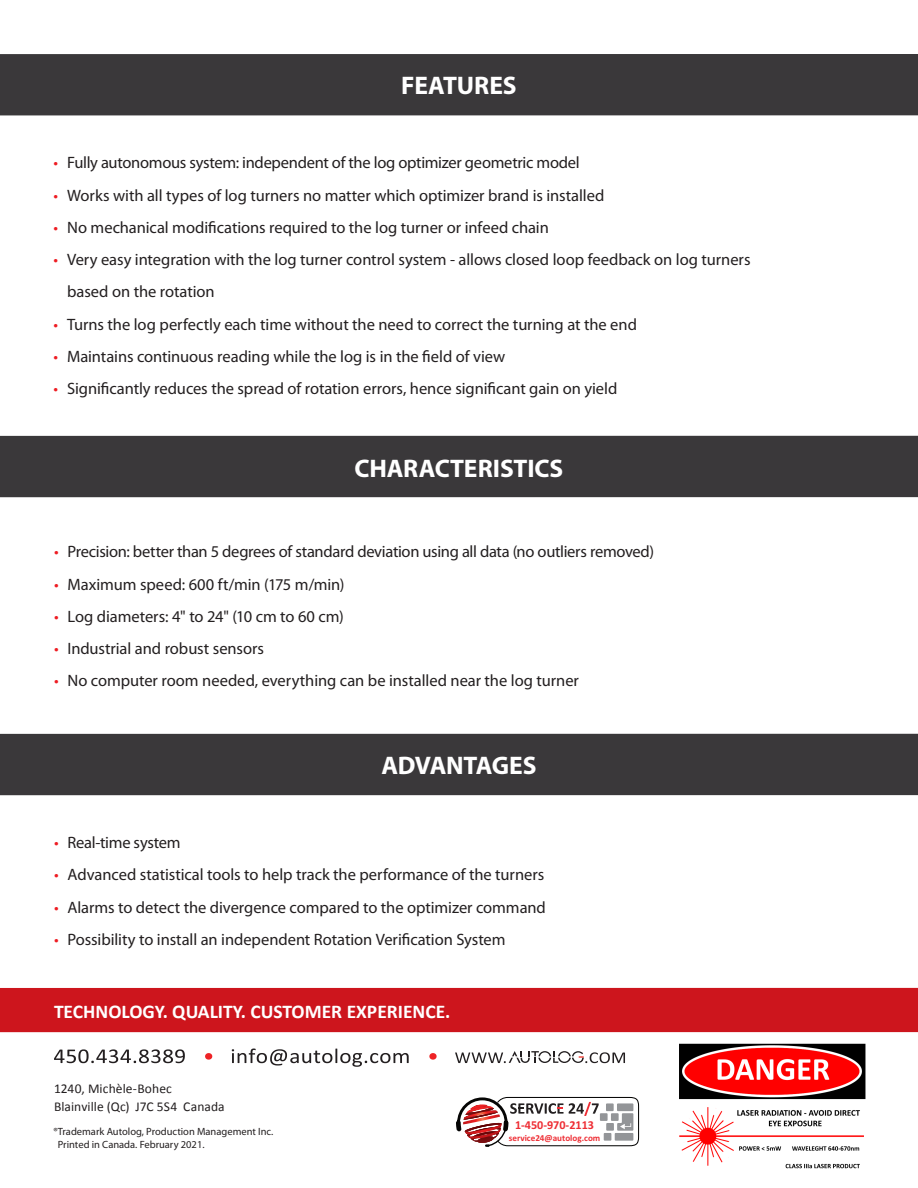
<style>
.page{position:relative;width:918px;height:1188px;background:#fff}
.page>*{position:absolute;margin:0;border:0;box-sizing:border-box;transform-origin:0 0}
.t1{font:700 25.5px "Myriad Pro";letter-spacing:-.01em;color:#fff}
.Texte_Principal{font:700 19.5px "Calibri";color:#fff}
.t2{font:16.5px "Myriad Pro";letter-spacing:-.005em;color:#231f20}
.Texte_Principal-2{font:13.5px "Calibri";letter-spacing:.005em;color:#231f20}
.t3{font:700 12.15px "Calibri";color:#ee2d34}
.Texte_Principal-3{font:10.5px "Myriad Pro";color:#231f20}
.t4{font:700 9.15px "Calibri";color:#ee2d34}
.s1{color:#ee1d23}
</style>
<div class="page">
<div style="left:0;top:436px;width:918px;height:61px;background:#3a383a"></div>
<div style="left:0;top:54px;width:918px;height:61px;background:#3a383a"></div>
<svg style="left:54px;top:1049px;width:131px;height:14px"></svg>
<svg style="left:205px;top:1053px;width:7px;height:7px"></svg>
<svg style="left:232px;top:1049px;width:177px;height:18px"></svg>
<svg style="left:429px;top:1053px;width:8px;height:7px"></svg>
<svg style="left:455px;top:1051px;width:170px;height:12px"></svg>
<div style="left:0;top:988px;width:918px;height:44px;background:#cd151d"></div>
<div style="left:0;top:734px;width:918px;height:61px;background:#3a383a"></div>
<img style="left:679px;top:1043px;width:187px;height:126px">
<svg style="left:456px;top:1097px;width:184px;height:50px"></svg>
<p class="t1" style="left:401px;top:69px;width:117px">FEATURES</p>
<p class="t2" style="left:54px;top:154px;width:528px"><span class="s1">•</span> Fully autonomous system: independent of the log optimizer geometric model</p>
<p class="t2" style="left:54px;top:186px;width:552px"><span class="s1">•</span> Works with all types of log turners no matter which optimizer brand is installed</p>
<p class="t2" style="left:54px;top:218px;width:497px"><span class="s1">•</span> No mechanical modifications required to the log turner or infeed chain</p>
<p class="t2" style="left:54px;top:251px;width:699px"><span class="s1">•</span> Very easy integration with the log turner control system - allows closed loop feedback on log turners</p>
<p class="t2" style="left:67px;top:283px;width:149px">based on the rotation</p>
<p class="t2" style="left:54px;top:315px;width:585px"><span class="s1">•</span> Turns the log perfectly each time without the need to correct the turning at the end</p>
<p class="t2" style="left:54px;top:347px;width:453px"><span class="s1">•</span> Maintains continuous reading while the log is in the field of view</p>
<p class="t2" style="left:54px;top:380px;width:565px"><span class="s1">•</span> Significantly reduces the spread of rotation errors, hence significant gain on yield</p>
<p class="t1" style="left:355px;top:452px;width:210px">CHARACTERISTICS</p>
<p class="t2" style="left:54px;top:543px;width:602px"><span class="s1">•</span> Precision: better than 5 degrees of standard deviation using all data (no outliers removed)</p>
<p class="t2" style="left:54px;top:575px;width:292px"><span class="s1">•</span> Maximum speed: 600 ft/min (175 m/min)</p>
<p class="t2" style="left:54px;top:607px;width:291px"><span class="s1">•</span> Log diameters: 4" to 24" (10 cm to 60 cm)</p>
<p class="t2" style="left:54px;top:640px;width:212px"><span class="s1">•</span> Industrial and robust sensors</p>
<p class="t2" style="left:54px;top:672px;width:527px"><span class="s1">•</span> No computer room needed, everything can be installed near the log turner</p>
<p class="t1" style="left:381px;top:749px;width:157px">ADVANTAGES</p>
<p class="t2" style="left:54px;top:834px;width:128px"><span class="s1">•</span> Real-time system</p>
<p class="t2" style="left:54px;top:866px;width:492px"><span class="s1">•</span> Advanced statistical tools to help track the performance of the turners</p>
<p class="t2" style="left:54px;top:898px;width:493px"><span class="s1">•</span> Alarms to detect the divergence compared to the optimizer command</p>
<p class="t2" style="left:54px;top:930px;width:453px"><span class="s1">•</span> Possibility to install an independent Rotation Verification System</p>
<p class="Texte_Principal" style="left:54px;top:999px;width:398px">TECHNOLOGY. QUALITY. CUSTOMER EXPERIENCE.</p>
<p class="Texte_Principal-2" style="left:54px;top:1080px;width:119px">1240, Michèle-Bohec</p>
<p class="Texte_Principal-2" style="left:54px;top:1098px;width:172px">Blainville (Qc) J7C 5S4 Canada</p>
<p class="Texte_Principal-3" style="left:53px;top:1126px;width:221px">®Trademark Autolog, Production Management Inc.</p>
<p class="Texte_Principal-3" style="left:58px;top:1139px;width:148px">Printed in Canada. February 2021.</p>
<p class="t3" style="left:515px;top:1118px;width:80px">1-450-970-2113</p>
<p class="t4" style="left:509px;top:1132px;width:93px">service24@autolog.com</p>
</div>
